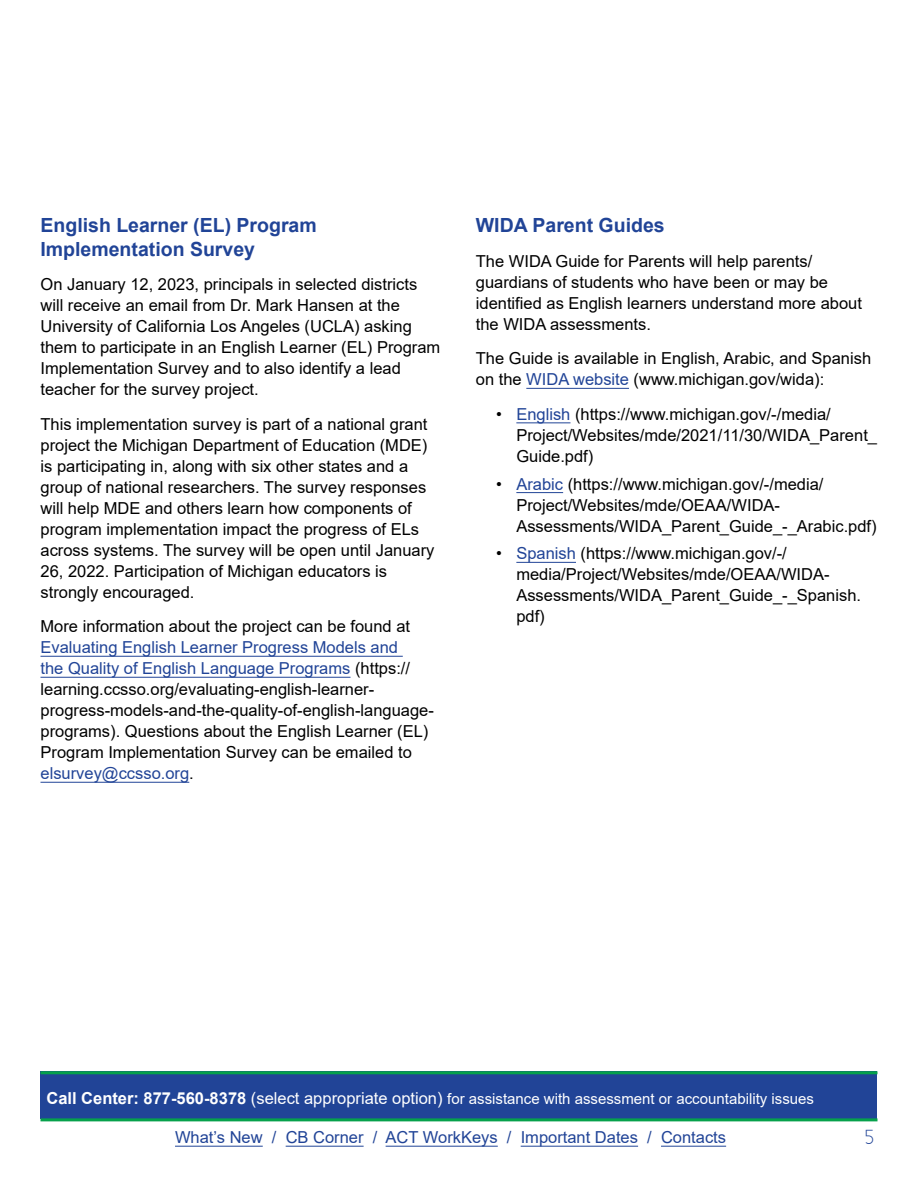
<style>
.page{position:relative;width:918px;height:1188px;background:#fff}
.page>*{position:absolute;margin:0;border:0;box-sizing:border-box;transform-origin:0 0}
.t1{font:700 19.5px/23.4px "Arial";color:#214497}
.t2{font:16.5px/21px "Arial";color:#000}
.t3{font:16.5px "Arial";color:#214497}
.t4{font:16.5px "Time Burner";color:#214497}
.t5{font:15px "Arial";color:#fff}
.s1{color:#214497}
.s2{font-weight:700;font-size:16.5px}
.s3{font-size:16.5px}
</style>
<div class="page">
<div style="left:40px;top:1071px;width:838px;height:47px;background:#214497"></div>
<hr style="left:40px;top:1071px;width:838px;height:3px;background:#06a14b">
<hr style="left:40px;top:1118px;width:838px;height:3px;background:#06a14b">
<hr style="left:175px;top:1146px;width:88px;height:1px;background:#214497">
<hr style="left:286px;top:1146px;width:78px;height:1px;background:#214497">
<hr style="left:386px;top:1146px;width:112px;height:1px;background:#214497">
<hr style="left:521px;top:1146px;width:117px;height:1px;background:#214497">
<hr style="left:661px;top:1146px;width:65px;height:1px;background:#214497">
<hr style="left:40px;top:656px;width:363px;height:1px;background:#214497">
<hr style="left:40px;top:677px;width:311px;height:1px;background:#214497">
<hr style="left:40px;top:782px;width:149px;height:1px;background:#214497">
<hr style="left:526px;top:388px;width:103px;height:1px;background:#214497">
<hr style="left:516px;top:422px;width:54px;height:1px;background:#214497">
<hr style="left:516px;top:492px;width:47px;height:1px;background:#214497">
<hr style="left:516px;top:562px;width:60px;height:1px;background:#214497">
<p class="t1" style="left:40px;top:214px;width:278px">English Learner (EL) Program<br>Implementation Survey</p>
<p class="t2" style="left:40px;top:274px;width:401px">On January 12, 2023, principals in selected districts will receive an email from Dr. Mark Hansen at the University of California Los Angeles (UCLA) asking them to participate in an English Learner (EL) Program Implementation Survey and to also identify a lead teacher for the survey project.</p>
<p class="t2" style="left:40px;top:413px;width:395px">This implementation survey is part of a national grant project the Michigan Department of Education (MDE) is participating in, along with six other states and a group of national researchers. The survey responses will help MDE and others learn how components of program implementation impact the progress of ELs across systems. The survey will be open until January 26, 2022. Participation of Michigan educators is strongly encouraged.</p>
<p class="t2" style="left:40px;top:616px;width:371px">More information about the project can be found at</p>
<p class="t2" style="left:40px;top:637px;width:395px"><span class="s1">Evaluating English Learner Progress Models and<br>the Quality of English Language Programs</span> (https:// learning.ccsso.org/evaluating-english-learner&shy;progress-models-and-the-quality-of-english-language&shy;programs). Questions about the English Learner (EL)<br>Program Implementation Survey can be emailed to <span class="s1">elsurvey@ccsso.org</span>.</p>
<h3 class="t1" style="left:476px;top:214px;width:190px">WIDA Parent Guides</h3>
<p class="t2" style="left:476px;top:250px;width:388px">The WIDA Guide for Parents will help parents/ guardians of students who have been or may be identified as English learners understand more about the WIDA assessments.</p>
<p class="t2" style="left:476px;top:348px;width:397px">The Guide is available in English, Arabic, and Spanish on the <span class="s1">WIDA website</span> (www.michigan.gov/wida):</p>
<p class="t2" style="left:516px;top:403px;width:362px;text-indent:-20px">• <span class="s1">English</span> (https://www.michigan.gov/-/media/<br>Project/Websites/mde/2021/11/30/WIDA_Parent_<br>Guide.pdf)</p>
<p class="t2" style="left:516px;top:473px;width:362px;text-indent:-20px">• <span class="s1">Arabic</span> (https://www.michigan.gov/-/media/<br>Project/Websites/mde/OEAA/WIDA-<br>Assessments/WIDA_Parent_Guide_-_Arabic.pdf)</p>
<p class="t2" style="left:516px;top:543px;width:346px;text-indent:-20px">• <span class="s1">Spanish</span> (https://www.michigan.gov/-/ media/Project/Websites/mde/OEAA/WIDA-Assessments/WIDA_Parent_Guide_-_Spanish. pdf)</p>
<p class="t5" style="left:46px;top:1088px;width:769px"><span class="s2">Call Center: 877-560-8378</span> <span class="s3">(select appropriate option)</span> for assistance with assessment or accountability issues</p>
<p class="t3" style="left:175px;top:1126px;width:553px">What’s New / CB Corner / ACT WorkKeys / Important Dates / Contacts</p>
<p class="t4" style="left:865px;top:1129px;width:11px">5</p>
</div>
